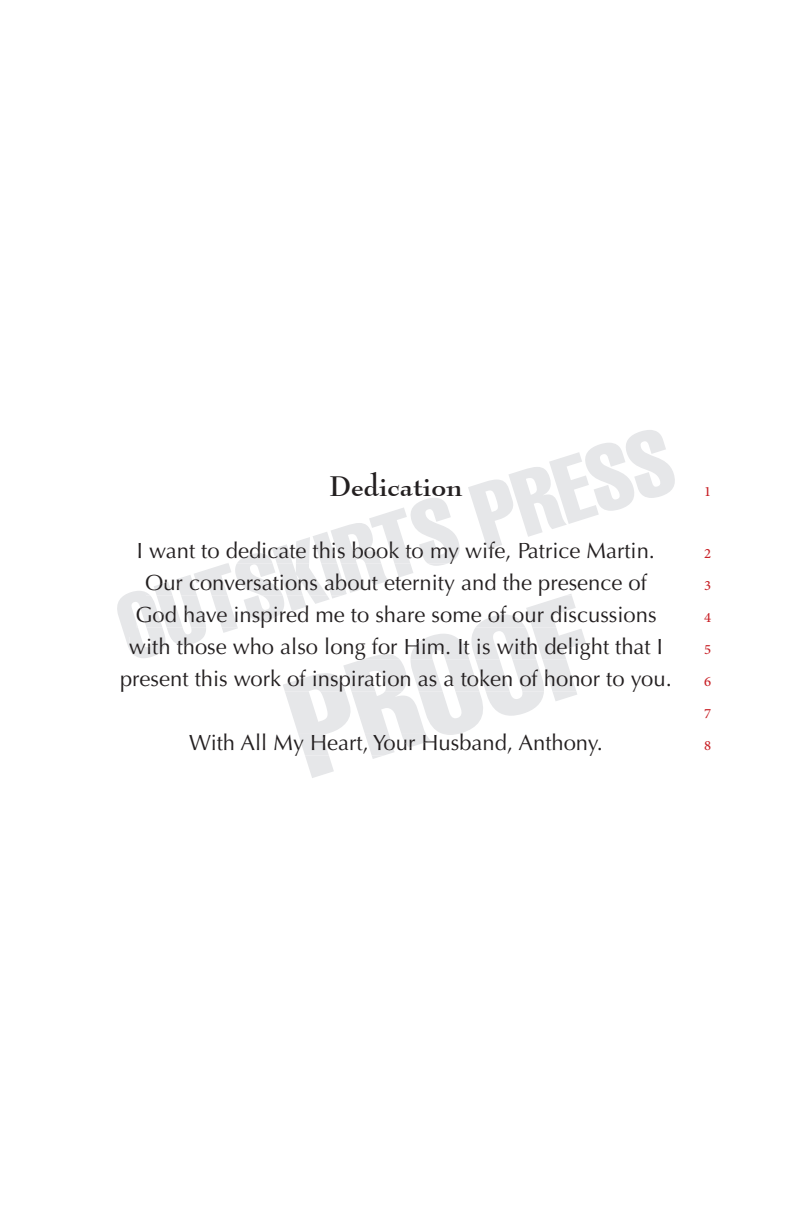
<style>
.page{position:relative;width:792px;height:1224px;background:#fff}
.page>*{position:absolute;margin:0;border:0;box-sizing:border-box;transform-origin:0 0}
.t1{font:700 28px "Bernhard Modern BT";color:#231f20}
.t2{font:22px/32px "Optima LT Std";color:#231f20;text-align:center}
.t3{font:20px/32px "Adobe Arabic";color:#c82026;text-align:justify}
</style>
<div class="page">
<svg style="left:117px;top:430px;width:558px;height:218px"></svg>
<svg style="left:226px;top:541px;width:276px;height:23px"></svg>
<svg style="left:129px;top:573px;width:457px;height:205px"></svg>
<p class="t1" style="left:329px;top:468px;width:135px">Dedication</p>
<p class="t2" style="left:129px;top:535px;width:536px">I want to dedicate this book to my wife, Patrice Martin.<br>Our conversations about eternity and the presence of God have inspired me to share some of our discussions with those who also long for Him. It is with delight that I</p>
<p class="t2" style="left:120px;top:663px;width:553px">present this work of inspiration as a token of honor to you.</p>
<p class="t2" style="left:189px;top:727px;width:415px">With All My Heart, Your Husband, Anthony.</p>
<p class="t3" style="left:704px;top:473px;width:9px">1</p>
<p class="t3" style="left:704px;top:535px;width:9px">2<br>3<br>4<br>5<br>6<br>7<br>8</p>
</div>
